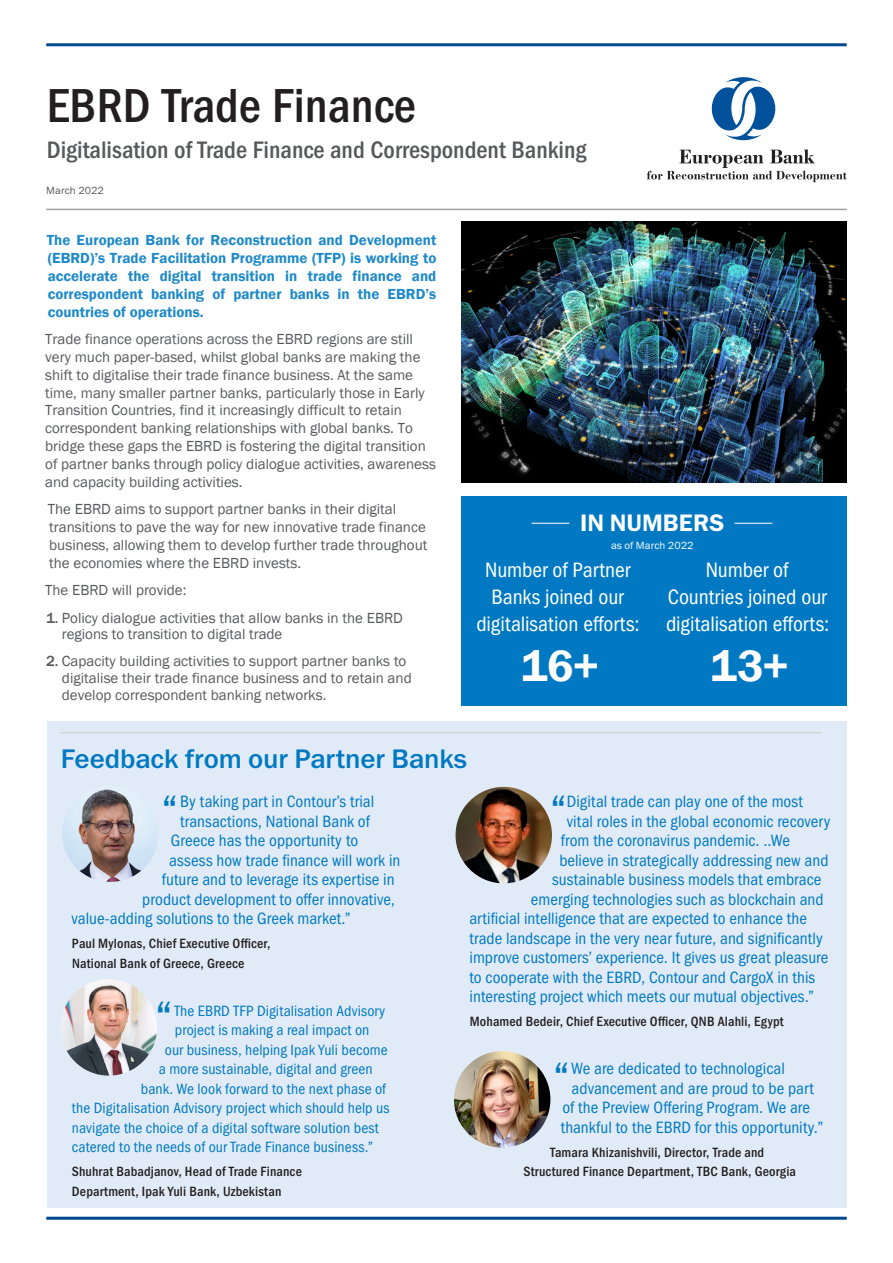
<style>
.page{position:relative;width:893px;height:1263px;background:#fff}
.page>*{position:absolute;margin:0;border:0;box-sizing:border-box;transform-origin:0 0}
.t1{font:48px "Franklin Gothic Medi Cond ITC";color:#231f20}
.Basic_-_Body{font:47.7px "Franklin Gothic Book Cond ITC";color:#0079c2}
.Basic_-_H1a_-_no_lin{font:600 45px "Franklin Gothic";color:#fff}
.Basic_-_Body-2{font:45px "Franklin Gothic Book Cond ITC";color:#0079c2}
.Basic_-_H1{font:27px "Franklin Gothic Medium ITC";letter-spacing:-.005em;color:#0079c2}
.t2{font:24px "Franklin Gothic Medi Cond ITC";color:#57585a}
.Basic_-_H1a_-_no_lin-2{font:24px "Franklin Gothic Demi ITC";color:#fff}
.Basic_-_H1a_-_no_lin-3{font:21px/27px "Franklin Gothic Book Cond ITC";letter-spacing:-.005em;color:#fff;text-align:center}
.Basic_-_Body-3{font:16.5px "Franklin Gothic Book Cond ITC";color:#0079c2}
.Basic_-_Intro_para{font:15px/18px "Franklin Gothic";color:#57585a}
.Basic_-_Body-4{font:15px "Franklin Gothic Book Cond ITC";letter-spacing:.005em;color:#0079c2}
.Basic_-_Intro_para-2{font:15px/18px "Franklin Gothic Demi";color:#1e89ca;text-align:justify}
.Basic_-_Body-5{font:13.5px/19.5px "Franklin Gothic Medi Cond ITC";letter-spacing:.01em;color:#231f20}
.Basic_-_H1a_-_no_lin-4{font:10.5px "Franklin Gothic Book ITC";letter-spacing:.01em;color:#fff}
.Contacts_-_body{font:10.5px "Franklin Gothic Book ITC";letter-spacing:.01em;color:#57585a}
.s1{font-weight:500}
</style>
<div class="page">
<hr style="left:46px;top:43px;width:801px;height:3px;background:#01498d">
<hr style="left:46px;top:1217px;width:801px;height:3px;background:#01498d">
<hr style="left:46px;top:209px;width:801px;height:1px;background:#9d9fa2">
<svg style="left:647px;top:149px;width:200px;height:33px"></svg>
<svg style="left:711px;top:77px;width:65px;height:64px"></svg>
<div style="left:461px;top:496px;width:386px;height:210px;background:#0079c2"></div>
<hr style="left:531px;top:523px;width:38px;height:1px;background:#fff">
<hr style="left:734px;top:523px;width:38px;height:1px;background:#fff">
<img style="left:461px;top:222px;width:386px;height:261px">
<div style="left:47px;top:721px;width:800px;height:486px;background:#e1ebf7"></div>
<hr style="left:61px;top:732px;width:760px;height:1px;background:#d1d2d4">
<img style="left:62px;top:785px;width:97px;height:97px;border-radius:48px">
<img style="left:454px;top:1051px;width:96px;height:97px;border-radius:48px">
<img style="left:61px;top:979px;width:96px;height:97px;border-radius:48px">
<img style="left:455px;top:787px;width:97px;height:96px;border-radius:48px">
<p class="t1" style="left:47px;top:77px;width:371px">EBRD Trade Finance</p>
<p class="t2" style="left:47px;top:136px;width:541px">Digitalisation of Trade Finance and Correspondent Banking</p>
<p class="Contacts_-_body" style="left:46px;top:183px;width:59px">March 2022</p>
<p class="Basic_-_Intro_para-2" style="left:47px;top:231px;width:391px">The European Bank for Reconstruction and Development (EBRD)’s Trade Facilitation Programme (TFP) is working to accelerate the digital transition in trade finance and correspondent banking of partner banks in the EBRD’s countries of operations.</p>
<p class="Basic_-_Intro_para" style="left:45px;top:330px;width:392px">Trade finance operations across the EBRD regions are still very much paper-based, whilst global banks are making the shift to digitalise their trade finance business. At the same time, many smaller partner banks, particularly those in Early Transition Countries, find it increasingly difficult to retain correspondent banking relationships with global banks. To bridge these gaps the EBRD is fostering the digital transition of partner banks through policy dialogue activities, awareness and capacity building activities.</p>
<p class="Basic_-_Intro_para" style="left:48px;top:501px;width:381px">The EBRD aims to support partner banks in their digital transitions to pave the way for new innovative trade finance business, allowing them to develop further trade throughout the economies where the EBRD invests.</p>
<p class="Basic_-_Intro_para" style="left:45px;top:581px;width:143px">The EBRD will provide:</p>
<p class="Basic_-_Intro_para" style="left:62px;top:610px;width:343px;line-height:15.8px;text-indent:-16px"><span class="s1">1.</span> Policy dialogue activities that allow banks in the EBRD regions to transition to digital trade</p>
<p class="Basic_-_Intro_para" style="left:62px;top:653px;width:351px;line-height:17px;text-indent:-16px"><span class="s1">2.</span> Capacity building activities to support partner banks to digitalise their trade finance business and to retain and develop correspondent banking networks.</p>
<p class="Basic_-_H1a_-_no_lin-2" style="left:580px;top:508px;width:146px">IN NUMBERS</p>
<p class="Basic_-_H1a_-_no_lin-4" style="left:611px;top:539px;width:84px">as of March 2022</p>
<p class="Basic_-_H1a_-_no_lin-3" style="left:476px;top:557px;width:165px">Number of Partner<br>Banks joined our digitalisation efforts:</p>
<p class="Basic_-_H1a_-_no_lin" style="left:521px;top:638px;width:80px">16+</p>
<p class="Basic_-_H1a_-_no_lin-3" style="left:666px;top:557px;width:165px">Number of<br>Countries joined our digitalisation efforts:</p>
<p class="Basic_-_H1a_-_no_lin" style="left:710px;top:638px;width:80px">13+</p>
<p class="Basic_-_H1" style="left:61px;top:742px;width:408px">Feedback from our Partner Banks</p>
<p class="Basic_-_Body-2" style="left:162px;top:785px;width:17px">“</p>
<p class="Basic_-_Body-3" style="left:180px;top:792px;width:196px">By taking part in Contour’s trial</p>
<p class="Basic_-_Body-3" style="left:180px;top:811px;width:191px">transactions, National Bank of</p>
<p class="Basic_-_Body-3" style="left:171px;top:831px;width:189px">Greece has the opportunity to</p>
<p class="Basic_-_Body-3" style="left:169px;top:850px;width:233px">assess how trade finance will work in</p>
<p class="Basic_-_Body-3" style="left:162px;top:870px;width:234px">future and to leverage its expertise in</p>
<p class="Basic_-_Body-3" style="left:142px;top:889px;width:254px">product development to offer innovative,</p>
<p class="Basic_-_Body-3" style="left:72px;top:909px;width:280px">value-adding solutions to the Greek market.”</p>
<p class="Basic_-_Body-5" style="left:72px;top:934px;width:200px">Paul Mylonas, Chief Executive Officer,<br>National Bank of Greece, Greece</p>
<p class="Basic_-_Body" style="left:156px;top:991px;width:18px">“</p>
<p class="Basic_-_Body-4" style="left:174px;top:1002px;width:213px">The EBRD TFP Digitalisation Advisory</p>
<p class="Basic_-_Body-4" style="left:175px;top:1021px;width:196px">project is making a real impact on</p>
<p class="Basic_-_Body-4" style="left:165px;top:1041px;width:224px">our business, helping Ipak Yuli become</p>
<p class="Basic_-_Body-4" style="left:159px;top:1060px;width:216px">a more sustainable, digital and green</p>
<p class="Basic_-_Body-4" style="left:141px;top:1080px;width:247px">bank. We look forward to the next phase of</p>
<p class="Basic_-_Body-4" style="left:72px;top:1099px;width:319px">the Digitalisation Advisory project which should help us</p>
<p class="Basic_-_Body-4" style="left:72px;top:1119px;width:308px">navigate the choice of a digital software solution best</p>
<p class="Basic_-_Body-4" style="left:72px;top:1138px;width:303px">catered to the needs of our Trade Finance business.”</p>
<p class="Basic_-_Body-5" style="left:72px;top:1162px;width:232px">Shuhrat Babadjanov, Head of Trade Finance<br>Department, Ipak Yuli Bank, Uzbekistan</p>
<p class="Basic_-_Body-2" style="left:551px;top:785px;width:17px">“</p>
<p class="Basic_-_Body-3" style="left:567px;top:792px;width:237px">Digital trade can play one of the most</p>
<p class="Basic_-_Body-3" style="left:567px;top:811px;width:265px">vital roles in the global economic recovery</p>
<p class="Basic_-_Body-3" style="left:561px;top:831px;width:231px">from the coronavirus pandemic. ..We</p>
<p class="Basic_-_Body-3" style="left:559px;top:850px;width:271px">believe in strategically addressing new and</p>
<p class="Basic_-_Body-3" style="left:552px;top:870px;width:271px">sustainable business models that embrace</p>
<p class="Basic_-_Body-3" style="left:531px;top:889px;width:294px">emerging technologies such as blockchain and</p>
<p class="Basic_-_Body-3" style="left:469px;top:909px;width:339px">artificial intelligence that are expected to enhance the</p>
<p class="Basic_-_Body-3" style="left:469px;top:928px;width:355px">trade landscape in the very near future, and significantly</p>
<p class="Basic_-_Body-3" style="left:470px;top:948px;width:360px">improve customers’ experience. It gives us great pleasure</p>
<p class="Basic_-_Body-3" style="left:469px;top:967px;width:347px">to cooperate with the EBRD, Contour and CargoX in this</p>
<p class="Basic_-_Body-3" style="left:470px;top:987px;width:346px">interesting project which meets our mutual objectives.”</p>
<p class="Basic_-_Body-5" style="left:470px;top:1012px;width:315px">Mohamed Bedeir, Chief Executive Officer, QNB Alahli, Egypt</p>
<p class="Basic_-_Body-2" style="left:554px;top:1052px;width:17px">“</p>
<p class="Basic_-_Body-3" style="left:571px;top:1059px;width:215px">We are dedicated to technological</p>
<p class="Basic_-_Body-3" style="left:571px;top:1078px;width:244px">advancement and are proud to be part</p>
<p class="Basic_-_Body-3" style="left:562px;top:1098px;width:249px">of the Preview Offering Program. We are</p>
<p class="Basic_-_Body-3" style="left:561px;top:1117px;width:264px">thankful to the EBRD for this opportunity.”</p>
<p class="Basic_-_Body-5" style="left:523px;top:1142px;width:274px;text-align:center">Tamara Khizanishvili, Director, Trade and<br>Structured Finance Department, TBC Bank, Georgia</p>
</div>
